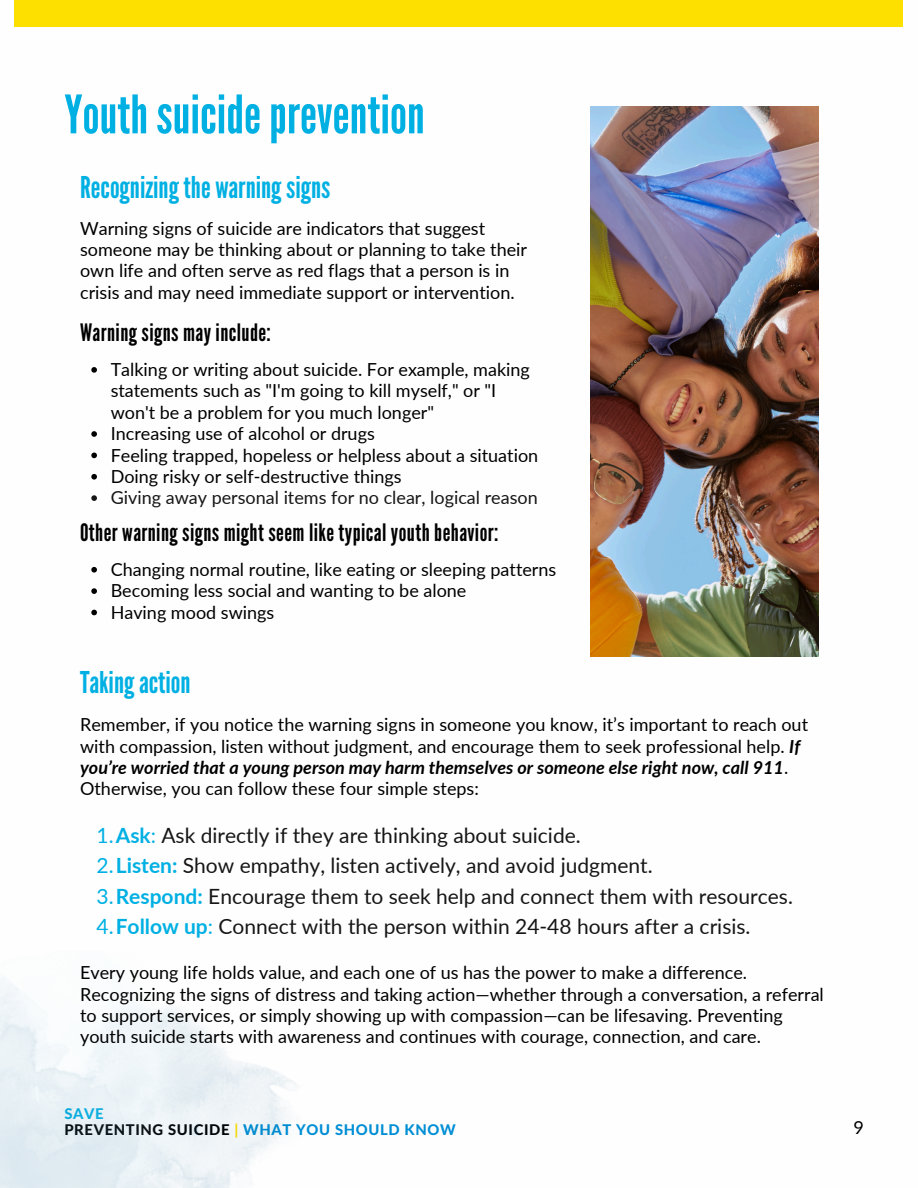
<style>
.page{position:relative;width:918px;height:1188px;background:#fff}
.page>*{position:absolute;margin:0;border:0;box-sizing:border-box;transform-origin:0 0}
.t1{font:52.95px "League Gothic";color:#00b0e3}
.t2{font:30px "League Gothic";color:#00b0e3}
.t3{font:24px "League Gothic";letter-spacing:.015em;color:#000}
.t4{font:21px "Lato";color:#161616}
.t5{font:18px/21.3px "Lato";color:#000}
.t6{font:18px "Lato";color:#161616}
.t7{font:800 14.85px "Lato Latin";letter-spacing:.045em;color:#000}
.t8{font:800 14.85px "Lato Latin";color:#00b0e3}
.s1{font-weight:700;font-style:italic}
.s2{color:#00b0e3}
.s3{font-weight:700;color:#00b0e3}
.s4{color:#fee000}
.s5{color:#008ed4}
</style>
<div class="page">
<img style="left:591px;top:107px;width:228px;height:550px">
<svg style="left:91px;top:367px;width:6px;height:6px"></svg>
<svg style="left:91px;top:431px;width:6px;height:6px"></svg>
<svg style="left:91px;top:453px;width:6px;height:5px"></svg>
<svg style="left:91px;top:474px;width:6px;height:6px"></svg>
<svg style="left:91px;top:495px;width:6px;height:6px"></svg>
<svg style="left:91px;top:567px;width:6px;height:6px"></svg>
<svg style="left:91px;top:588px;width:6px;height:6px"></svg>
<svg style="left:91px;top:610px;width:6px;height:5px"></svg>
<div style="left:15px;top:0;width:888px;height:27px;background:#fee000"></div>
<p class="t1" style="left:64px;top:84px;width:362px">Youthsuicideprevention</p>
<h5 class="t2" style="left:80px;top:170px;width:252px">Recognizingthe warningsigns</h5>
<p class="t5" style="left:80px;top:217px;width:449px">Warning signs of suicide are indicators that suggest someone may be thinking about or planning to take their own life and often serve as red flags that a person is in crisis and may need immediate support or intervention.</p>
<p class="t3" style="left:80px;top:319px;width:192px">Warning signs may include:</p>
<h2 class="t5" style="left:111px;top:358px;width:421px">Talking or writing about suicide. For example, making statements such as "I'm going to kill myself," or "I won't be a problem for you much longer"</h2>
<h5 class="t5" style="left:111px;top:423px;width:266px">Increasing use of alcohol or drugs</h5>
<h3 class="t5" style="left:111px;top:444px;width:429px">Feeling trapped, hopeless or helpless about a situation</h3>
<p class="t5" style="left:111px;top:465px;width:293px">Doing risky or self-destructive things</p>
<p class="t6" style="left:111px;top:487px;width:429px">Giving away personal items for no clear, logical reason</p>
<p class="t3" style="left:80px;top:519px;width:420px">Other warning signs might seem like typical youth behavior:</p>
<p class="t5" style="left:111px;top:558px;width:447px">Changing normal routine, like eating or sleeping patterns</p>
<p class="t5" style="left:111px;top:580px;width:357px">Becoming less social and wanting to be alone</p>
<h3 class="t5" style="left:111px;top:601px;width:165px">Having mood swings</h3>
<p class="t2" style="left:80px;top:665px;width:112px">Takingaction</p>
<p class="t5" style="left:80px;top:714px;width:730px">Remember, if you notice the warning signs in someone you know, it’s important to reach out with compassion, listen without judgment, and encourage them to seek professional help. <span class="s1">If you’re worried that a young person may harm themselves or someone else right now, call 911</span>.<br>Otherwise, you can follow these four simple steps:</p>
<p class="t4" style="left:97px;top:822px;width:486px"><span class="s2">1.</span><span class="s3">Ask</span><span class="s2">:</span> Ask directly if they are thinking about suicide.</p>
<p class="t4" style="left:97px;top:853px;width:558px"><span class="s2">2.</span><span class="s3">Listen:</span> Show empathy, listen actively, and avoid judgment.</p>
<h2 class="t4" style="left:97px;top:883px;width:698px"><span class="s2">3.</span><span class="s3">Respond:</span> Encourage them to seek help and connect them with resources.</h2>
<h5 class="t4" style="left:97px;top:913px;width:655px"><span class="s2">4.</span><span class="s3">Follow up</span><span class="s2">:</span> Connect with the person within 24-48 hours after a crisis.</h5>
<p class="t5" style="left:80px;top:962px;width:745px">Every young life holds value, and each one of us has the power to make a difference.<br>Recognizing the signs of distress and taking action—whether through a conversation, a referral to support services, or simply showing up with compassion—can be lifesaving. Preventing youth suicide starts with awareness and continues with courage, connection, and care.</p>
<p class="t8" style="left:64px;top:1107px;width:41px">SAVE</p>
<p class="t7" style="left:64px;top:1123px;width:393px">PREVENTING SUICIDE <span class="s4">|</span> <span class="s5">WHAT YOU SHOULD KNOW</span></p>
<p class="t5" style="left:853px;top:1117px;width:12px">9</p>
</div>
